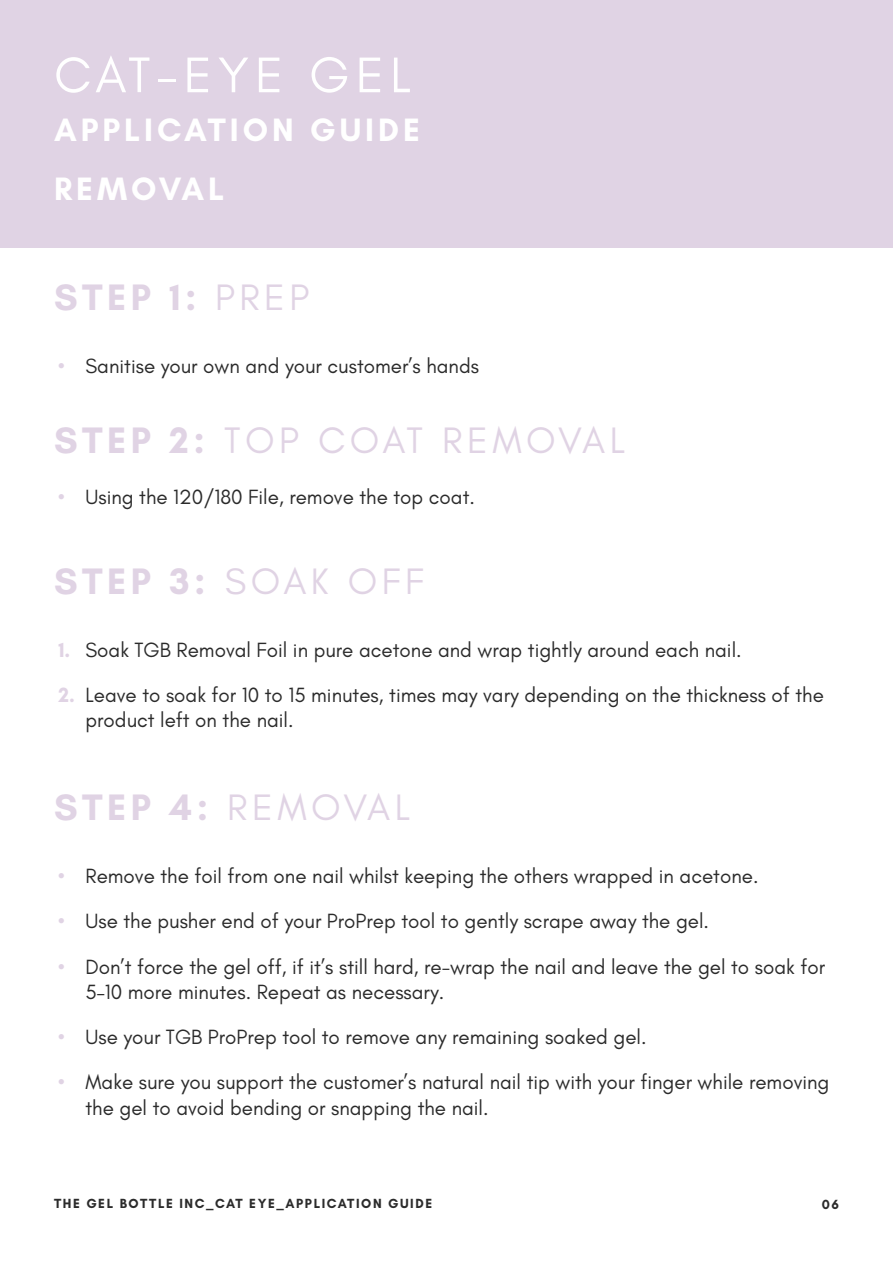
<style>
.page{position:relative;width:893px;height:1263px;background:#fff}
.page>*{position:absolute;margin:0;border:0;box-sizing:border-box;transform-origin:0 0}
.t1{font:51px "Glacial Indifference";letter-spacing:.12em;color:#fff}
.t2{font:37.5px "Glacial Indifference";letter-spacing:.12em;color:#e0d3e4}
.t3{font:700 37.5px "Glacial Indifference";color:#e0d3e4}
.t4{font:700 33px "Glacial Indifference";letter-spacing:.12em;color:#fff}
.t5{font:21px/25.5px "Glacial Indifference";color:#2b2b2b}
.t6{font:700 13.5px "Glacial Indifference";letter-spacing:.12em;color:#2b2b2b}
.s1{font-weight:400}
.s2{font-weight:700;color:#e0d3e4}
.s3{font-weight:700}
</style>
<div class="page">
<div style="left:0;top:0;width:893px;height:248px;background:#e0d3e4"></div>
<p class="t1" style="left:54px;top:47px;width:358px">CAT-EYE GEL</p>
<p class="t4" style="left:54px;top:109px;width:367px">APPLICATION GUIDE</p>
<p class="t4" style="left:54px;top:168px;width:172px">REMOVAL</p>
<p class="t3" style="left:54px;top:274px;width:257px">STEP 1: <span class="s1">PREP</span></p>
<p class="t5" style="left:58px;top:354px;width:422px"><span class="s2">•</span> Sanitise your own and your customer’s hands</p>
<p class="t2" style="left:54px;top:419px;width:573px"><span class="s3">STEP 2:</span> TOP COAT REMOVAL</p>
<p class="t5" style="left:58px;top:484px;width:418px"><span class="s2">•</span> Using the 120/180 File, remove the top coat.</p>
<p class="t2" style="left:54px;top:560px;width:371px"><span class="s3">STEP 3:</span> SOAK OFF</p>
<p class="t5" style="left:58px;top:637px;width:685px"><span class="s2">1.</span> Soak TGB Removal Foil in pure acetone and wrap tightly around each nail.</p>
<p class="t5" style="left:86px;top:682px;width:740px;text-indent:-27px"><span class="s2">2.</span> Leave to soak for 10 to 15 minutes, times may vary depending on the thickness of the product left on the nail.</p>
<p class="t2" style="left:54px;top:787px;width:358px"><span class="s3">STEP 4:</span> REMOVAL</p>
<p class="t5" style="left:58px;top:864px;width:702px"><span class="s2">•</span> Remove the foil from one nail whilst keeping the others wrapped in acetone.</p>
<p class="t5" style="left:58px;top:909px;width:652px"><span class="s2">•</span> Use the pusher end of your ProPrep tool to gently scrape away the gel.</p>
<p class="t5" style="left:86px;top:954px;width:741px;text-indent:-27px"><span class="s2">•</span> Don’t force the gel off, if it’s still hard, re-wrap the nail and leave the gel to soak for<br>5–10 more minutes. Repeat as necessary.</p>
<p class="t5" style="left:58px;top:1024px;width:590px"><span class="s2">•</span> Use your TGB ProPrep tool to remove any remaining soaked gel.</p>
<p class="t5" style="left:86px;top:1069px;width:745px;text-indent:-27px"><span class="s2">•</span> Make sure you support the customer’s natural nail tip with your finger while removing the gel to avoid bending or snapping the nail.</p>
<p class="t6" style="left:54px;top:1194px;width:380px">THE GEL BOTTLE INC_CAT EYE_APPLICATION GUIDE</p>
<p class="t6" style="left:822px;top:1196px;width:19px">06</p>
</div>
